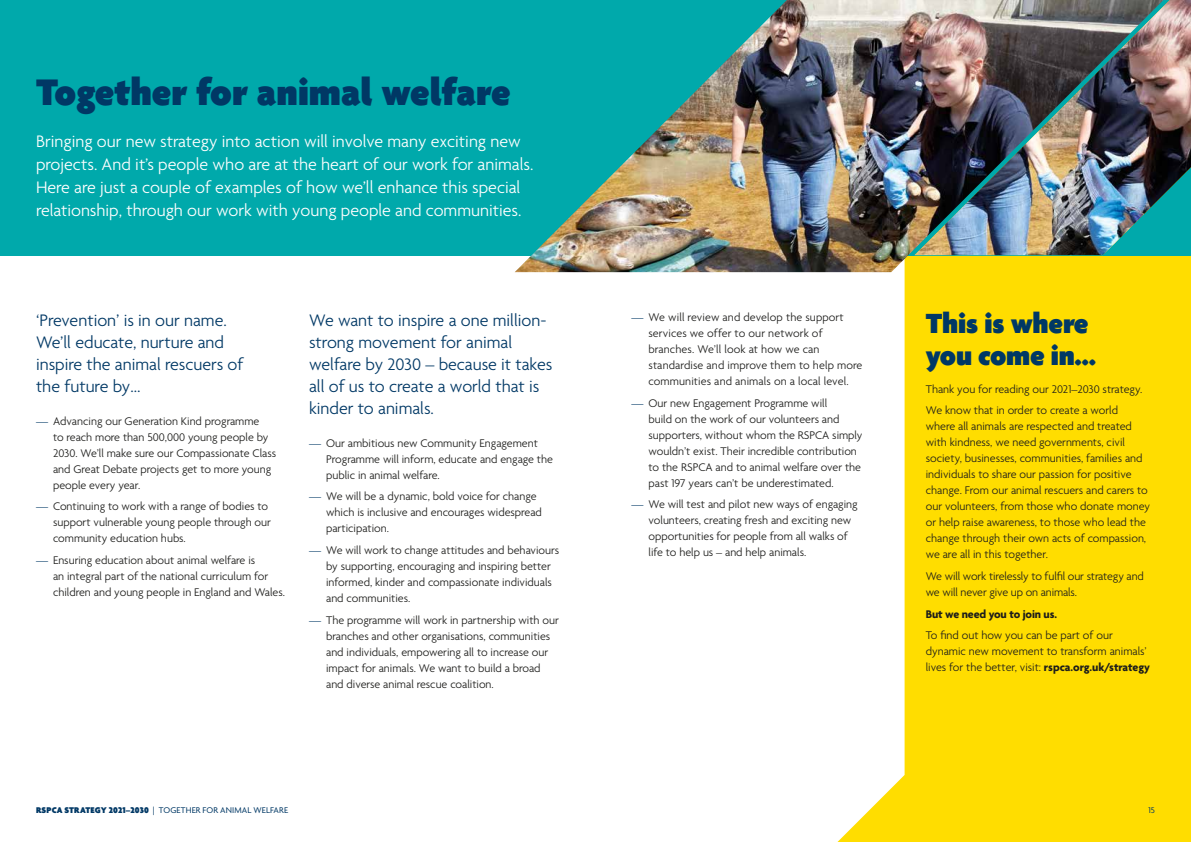
<style>
.page{position:relative;width:1191px;height:842px;background:#fd0}
.page>*{position:absolute;margin:0;border:0;box-sizing:border-box;transform-origin:0 0}
.t1{font:900 40px "Agenda";color:#003865}
.t2{font:900 30px/32px "Agenda";letter-spacing:-.01em;color:#003865}
.t3{font:300 18px/23px "Agenda";color:#fff}
.t4{font:300 18px/22px "Agenda";color:#003865}
.t5{font:300 12px/16px "Agenda";color:#1d1d1b}
.t6{font:700 12px "Agenda";letter-spacing:-.01em;color:#1d1d1b}
.t7{font:9px "Agenda";letter-spacing:.015em;color:#003865}
.s1{color:#003865}
.s2{font-weight:700}
.s3{font-weight:900}
</style>
<div class="page">
<div style="left:0;top:255px;width:904px;height:587px;background:#fff"></div>
<div style="left:0;top:0;width:1191px;height:255px;background:#00a9ab"></div>
<img style="left:514px;top:0;width:649px;height:272px">
<img style="left:914px;top:0;width:277px;height:255px">
<h1 class="t1" style="left:36px;top:71px;width:476px">Together for animal welfare</h1>
<p class="t3" style="left:36px;top:129px;width:499px">Bringing our new strategy into action will involve many exciting new projects. And it’s people who are at the heart of our work for animals.<br>Here are just a couple of examples of how we’ll enhance this special relationship, through our work with young people and communities.</p>
<h3 class="t4" style="left:36px;top:309px;width:209px">‘Prevention’ is in our name.<br>We’ll educate, nurture and inspire the animal rescuers of the future by…</h3>
<p class="t5" style="left:53px;top:413px;width:225px;text-indent:-17px"><span class="s1">—</span> Advancing our Generation Kind programme<br>to reach more than 500,000 young people by 2030. We’ll make sure our Compassionate Class and Great Debate projects get to more young people every year.</p>
<p class="t5" style="left:53px;top:498px;width:219px;text-indent:-17px"><span class="s1">—</span> Continuing to work with a range of bodies to support vulnerable young people through our community education hubs.</p>
<p class="t5" style="left:53px;top:552px;width:233px;text-indent:-17px"><span class="s1">—</span> Ensuring education about animal welfare is<br>an integral part of the national curriculum for children and young people in England and Wales.</p>
<h3 class="t4" style="left:309px;top:309px;width:245px">We want to inspire a one million&shy;strong movement for animal welfare by 2030 – because it takes all of us to create a world that is kinder to animals.</h3>
<p class="t5" style="left:326px;top:435px;width:228px;text-indent:-17px"><span class="s1">—</span> Our ambitious new Community Engagement<br>Programme will inform, educate and engage the public in animal welfare.</p>
<p class="t5" style="left:326px;top:488px;width:217px;text-indent:-17px"><span class="s1">—</span> We will be a dynamic, bold voice for change which is inclusive and encourages widespread participation.</p>
<p class="t5" style="left:326px;top:542px;width:235px;text-indent:-17px"><span class="s1">—</span> We will work to change attitudes and behaviours by supporting, encouraging and inspiring better informed, kinder and compassionate individuals and communities.</p>
<p class="t5" style="left:326px;top:612px;width:234px;text-indent:-17px"><span class="s1">—</span> The programme will work in partnership with our branches and other organisations, communities and individuals, empowering all to increase our impact for animals. We want to build a broad and diverse animal rescue coalition.</p>
<p class="t5" style="left:648px;top:309px;width:215px;text-indent:-17px"><span class="s1">—</span> We will review and develop the support services we offer to our network of branches. We’ll look at how we can standardise and improve them to help more communities and animals on a local level.</p>
<p class="t5" style="left:648px;top:395px;width:216px;text-indent:-17px"><span class="s1">—</span> Our new Engagement Programme will<br>build on the work of our volunteers and supporters, without whom the RSPCA simply wouldn’t exist. Their incredible contribution to the RSPCA and to animal welfare over the past 197 years can’t be underestimated.</p>
<p class="t5" style="left:648px;top:496px;width:211px;text-indent:-17px"><span class="s1">—</span> We will test and pilot new ways of engaging volunteers, creating fresh and exciting new opportunities for people from all walks of life to help us – and help animals.</p>
<h2 class="t2" style="left:925px;top:310px;width:172px">This is where you come in…</h2>
<p class="t5" style="left:925px;top:378px;width:218px;line-height:21.7px">Thank you for reading our 2021–2030 strategy.<br>We know that in order to create a world</p>
<p class="t5" style="left:925px;top:418px;width:226px">where all animals are respected and treated with kindness, we need governments, civil society, businesses, communities, families and individuals to share our passion for positive change. From our animal rescuers and carers to our volunteers, from those who donate money or help raise awareness, to those who lead the change through their own acts of compassion, we are all in this together.</p>
<p class="t5" style="left:925px;top:568px;width:220px">We will work tirelessly to fulfil our strategy and we will never give up on animals.</p>
<p class="t6" style="left:925px;top:606px;width:133px">But we need you to join us.</p>
<p class="t5" style="left:925px;top:627px;width:226px">To find out how you can be part of our dynamic new movement to transform animals’ lives for the better, visit: <span class="s2">rspca.org.uk/strategy</span></p>
<p class="t7" style="left:36px;top:805px;width:254px"><span class="s3">RSPCA STRATEGY 2021–2030</span> | TOGETHER FOR ANIMAL WELFARE</p>
<p class="t7" style="left:1148px;top:805px;width:8px">15</p>
</div>
